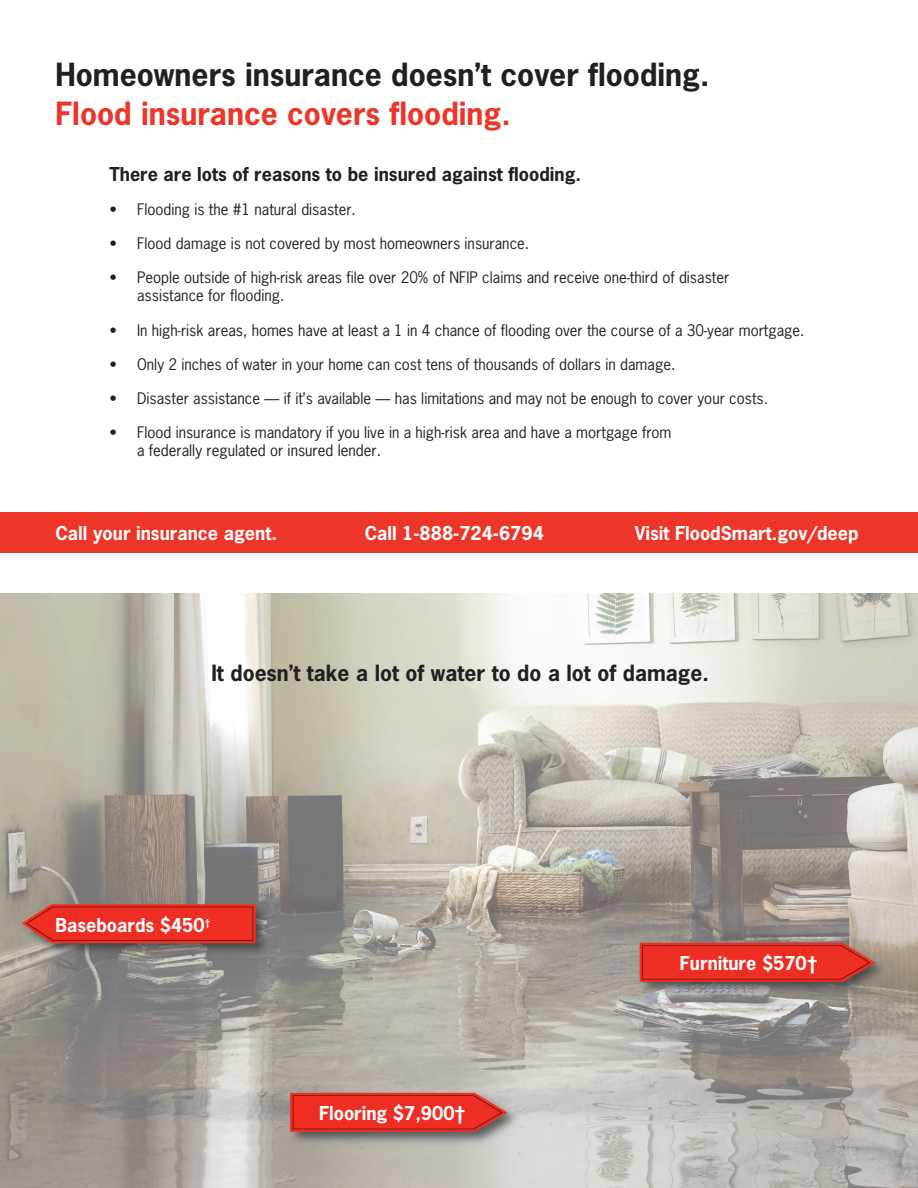
<style>
.page{position:relative;width:918px;height:1188px;background:#fff}
.page>*{position:absolute;margin:0;border:0;box-sizing:border-box;transform-origin:0 0}
.t1{font:700 30px "News Gothic";color:#231f20}
.t2{font:700 30px "News Gothic";color:#ee3529}
.header_2{font:700 21px "News Gothic";color:#231f20}
.body{font:700 18px "News Gothic";color:#fff}
.body-2{font:700 18px "News Gothic";color:#231f20}
.body-3{font:15px/18px "News Gothic";color:#231f20}
</style>
<div class="page">
<div style="left:0;top:513px;width:918px;height:40px;background:#ee3529"></div>
<img style="left:0;top:594px;width:918px;height:594px">
<h1 class="t1" style="left:56px;top:55px;width:656px">Homeowners insurance doesn’t cover flooding.</h1>
<h1 class="t2" style="left:56px;top:94px;width:457px">Flood insurance covers flooding.</h1>
<p class="body-2" style="left:110px;top:162px;width:473px">There are lots of reasons to be insured against flooding.</p>
<p class="body-3" style="left:110px;top:200px;width:248px">• Flooding is the #1 natural disaster.</p>
<p class="body-3" style="left:110px;top:234px;width:421px">• Flood damage is not covered by most homeowners insurance.</p>
<p class="body-3" style="left:137px;top:268px;width:594px;text-indent:-28px">• People outside of high-risk areas file over 20% of NFIP claims and receive one-third of disaster assistance for flooding.</p>
<p class="body-3" style="left:110px;top:320px;width:697px">• In high-risk areas, homes have at least a 1 in 4 chance of flooding over the course of a 30-year mortgage.</p>
<p class="body-3" style="left:110px;top:355px;width:567px">• Only 2 inches of water in your home can cost tens of thousands of dollars in damage.</p>
<p class="body-3" style="left:110px;top:389px;width:660px">• Disaster assistance — if it’s available — has limitations and may not be enough to cover your costs.</p>
<p class="body-3" style="left:137px;top:423px;width:536px;text-indent:-28px">• Flood insurance is mandatory if you live in a high-risk area and have a mortgage from a federally regulated or insured lender.</p>
<p class="body" style="left:56px;top:522px;width:223px">Call your insurance agent.</p>
<p class="body" style="left:365px;top:522px;width:181px">Call 1-888-724-6794</p>
<p class="body" style="left:635px;top:522px;width:225px">Visit FloodSmart.gov/deep</p>
<h2 class="header_2" style="left:211px;top:659px;width:499px">It doesn’t take a lot of water to do a lot of damage.</h2>
<p class="body" style="left:56px;top:913px;width:156px">Baseboards $450<sup>†</sup></p>
<p class="body" style="left:319px;top:1102px;width:148px">Flooring $7,900†</p>
<p class="body" style="left:680px;top:952px;width:140px">Furniture $570†</p>
</div>
